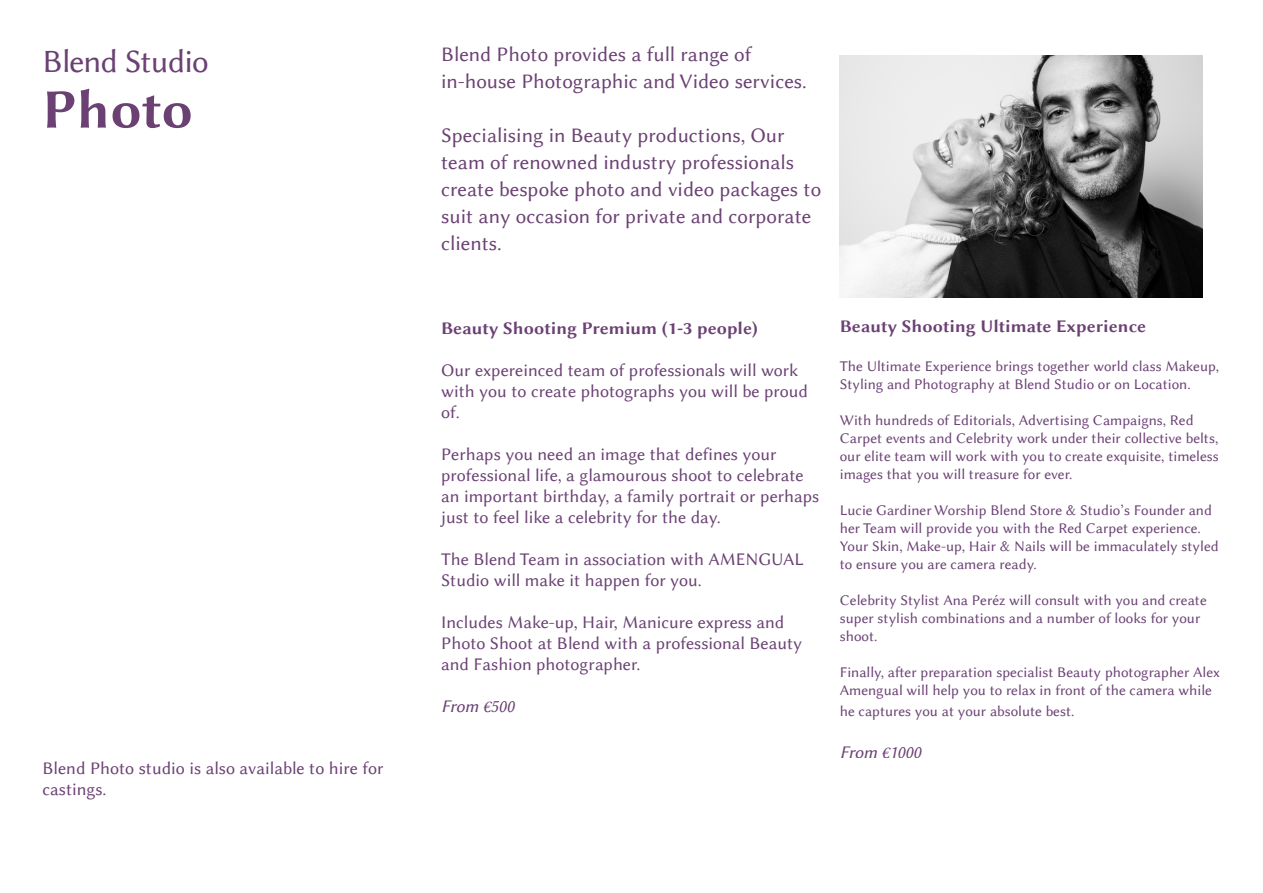
<style>
.page{position:relative;width:1263px;height:893px;background:#fff}
.page>*{position:absolute;margin:0;border:0;box-sizing:border-box;transform-origin:0 0}
.t1{font:55.65px "Lin Biolinum B";color:#6b4174}
.t2{font:33px "Lin Biolinum";letter-spacing:-.025em;color:#6b4174}
.t3{font:21px/27px "Lin Biolinum";color:#6b4174}
.t4{font:18px/21px "Lin Biolinum";color:#6b4174}
.t5{font:18px "Lin Biolinum B";color:#6b4174}
.t6{font:18px "Lin Biolinum I";color:#6b4174}
.t7{font:15px/18px "Lin Biolinum";color:#6b4174}
</style>
<div class="page">
<img style="left:840px;top:55px;width:363px;height:243px">
<p class="t2" style="left:43px;top:43px;width:168px">Blend Studio</p>
<p class="t1" style="left:43px;top:71px;width:152px">Photo</p>
<p class="t4" style="left:43px;top:758px;width:342px">Blend Photo studio is also available to hire for castings.</p>
<h3 class="t3" style="left:441px;top:41px;width:367px">Blend Photo provides a full range of in-house Photographic and Video services.</h3>
<h3 class="t3" style="left:441px;top:122px;width:381px">Specialising in Beauty productions, Our team of renowned industry professionals create bespoke photo and video packages to suit any occasion for private and corporate clients.</h3>
<p class="t5" style="left:441px;top:316px;width:318px">Beauty Shooting Premium (1-3 people)</p>
<p class="t4" style="left:441px;top:360px;width:368px">Our expereinced team of professionals will work with you to create photographs you will be proud of.</p>
<p class="t4" style="left:441px;top:444px;width:380px">Perhaps you need an image that defines your professional life, a glamourous shoot to celebrate an important birthday, a family portrait or perhaps just to feel like a celebrity for the day.</p>
<p class="t4" style="left:441px;top:549px;width:364px">The Blend Team in association with AMENGUAL<br>Studio will make it happen for you.</p>
<p class="t4" style="left:441px;top:612px;width:363px">Includes Make-up, Hair, Manicure express and<br>Photo Shoot at Blend with a professional Beauty and Fashion photographer.</p>
<p class="t6" style="left:441px;top:696px;width:75px">From €500</p>
<p class="t5" style="left:840px;top:313px;width:308px">Beauty Shooting Ultimate Experience</p>
<p class="t7" style="left:840px;top:357px;width:381px">The Ultimate Experience brings together world class Makeup,<br>Styling and Photography at Blend Studio or on Location.</p>
<p class="t7" style="left:840px;top:411px;width:380px">With hundreds of Editorials, Advertising Campaigns, Red Carpet events and Celebrity work under their collective belts, our elite team will work with you to create exquisite, timeless images that you will treasure for ever.</p>
<p class="t7" style="left:840px;top:501px;width:380px">Lucie Gardiner Worship Blend Store &amp; Studio’s Founder and her Team will provide you with the Red Carpet experience.<br>Your Skin, Make-up, Hair &amp; Nails will be immaculately styled to ensure you are camera ready.</p>
<p class="t7" style="left:840px;top:591px;width:368px">Celebrity Stylist Ana Peréz will consult with you and create super stylish combinations and a number of looks for your shoot.</p>
<p class="t7" style="left:840px;top:663px;width:381px">Finally, after preparation specialist Beauty photographer Alex<br>Amengual will help you to relax in front of the camera while</p>
<p class="t7" style="left:840px;top:702px;width:236px">he captures you at your absolute best.</p>
<p class="t6" style="left:840px;top:741px;width:83px">From €1000</p>
</div>
